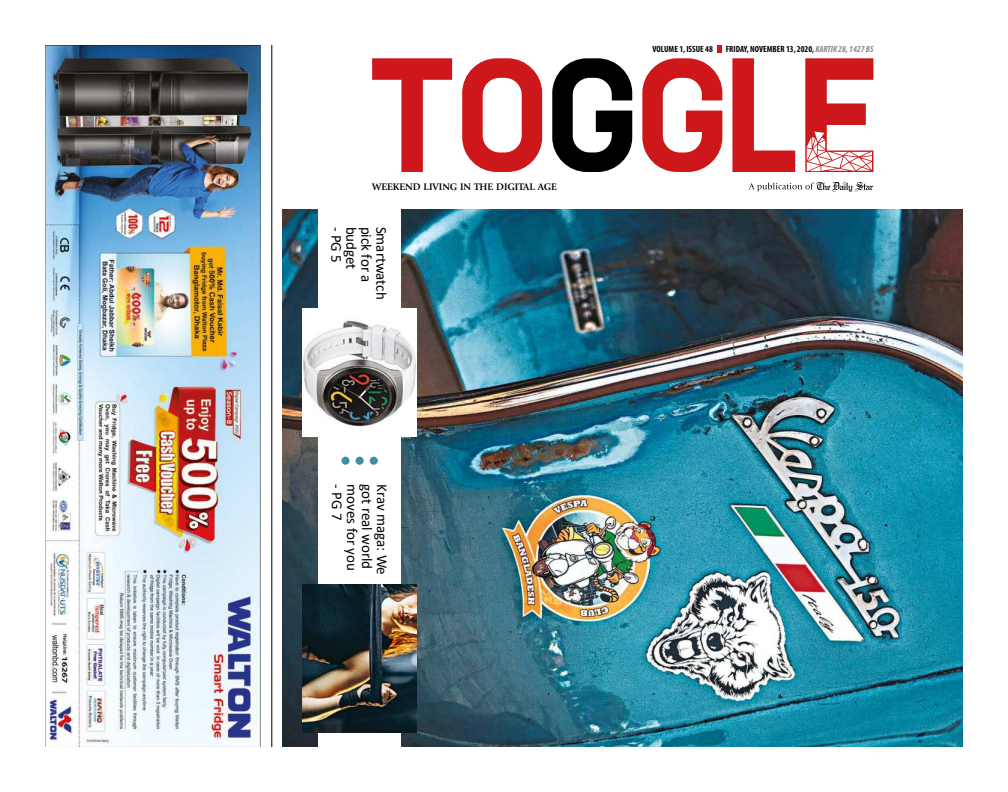
<style>
.page{position:relative;width:1008px;height:792px;background:#fff}
.page>*{position:absolute;margin:0;border:0;box-sizing:border-box;transform-origin:0 0}
.t1{font:15px "Calibri";color:#000}
.t2{font:700 10px "Giovanni Std";color:#000}
.t3{font:700 condensed 9px "Myriad";color:#000}
.s1{font-style:italic;color:#878786}
</style>
<div class="page">
<img style="left:45px;top:45px;width:216px;height:702px">
<hr style="left:272px;top:45px;width:1px;height:702px;background:#000">
<svg style="left:717px;top:45px;width:4px;height:7px"></svg>
<svg style="left:749px;top:181px;width:125px;height:11px"></svg>
<svg style="left:372px;top:58px;width:501px;height:114px"></svg>
<svg style="left:552px;top:58px;width:80px;height:114px"></svg>
<img style="left:283px;top:210px;width:680px;height:537px">
<div style="left:318px;top:208px;width:83px;height:539px;background:#fff"></div>
<img style="left:303px;top:309px;width:113px;height:128px">
<img style="left:303px;top:584px;width:113px;height:149px">
<div style="left:370px;top:457px;width:8px;height:8px;background:#408f9e;border-radius:50%"></div>
<div style="left:356px;top:457px;width:8px;height:8px;background:#408f9e;border-radius:50%"></div>
<div style="left:341px;top:457px;width:9px;height:8px;background:#408f9e;border-radius:50%"></div>
<p class="t2" style="left:372px;top:180px;width:186px">WEEKEND LIVING IN THE DIGITAL AGE</p>
<p class="t1" style="left:342px;top:227px;width:38px;rotate:90deg">- PG 5</p>
<p class="t1" style="left:357px;top:227px;width:44px;rotate:90deg">budget</p>
<p class="t1" style="left:372px;top:227px;width:57px;rotate:90deg">pick for a</p>
<p class="t1" style="left:387px;top:227px;width:74px;rotate:90deg">Smartwatch</p>
<p class="t1" style="left:342px;top:484px;width:38px;rotate:90deg">- PG 7</p>
<p class="t1" style="left:357px;top:484px;width:88px;rotate:90deg">moves for you</p>
<p class="t1" style="left:372px;top:484px;width:86px;rotate:90deg">got real world</p>
<p class="t1" style="left:387px;top:484px;width:92px;rotate:90deg">Krav maga: We</p>
<p class="t3" style="left:652px;top:46px;width:62px">VOLUME 1, ISSUE 48</p>
<p class="t3" style="left:726px;top:46px;width:149px">FRIDAY, NOVEMBER 13, 2020, <span class="s1">KARTIK 28, 1427 BS</span></p>
</div>
